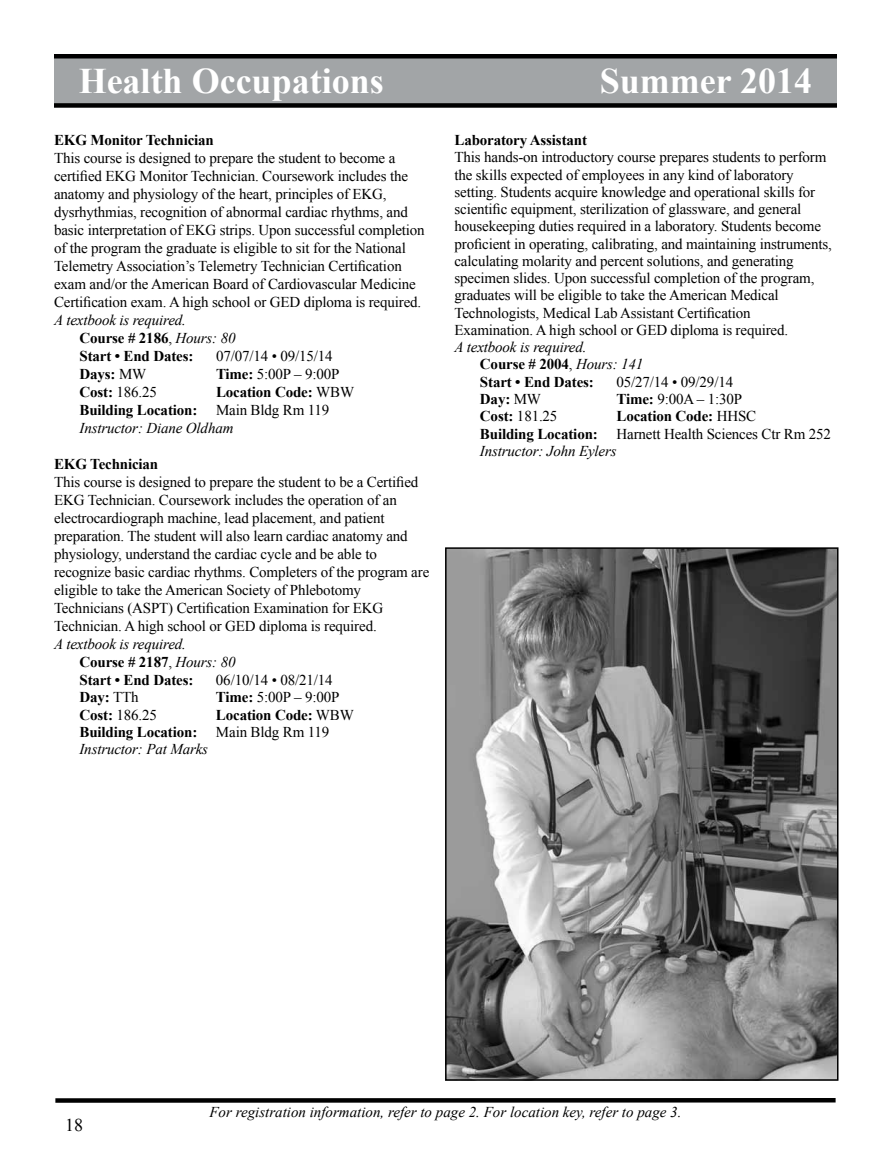
<style>
.page{position:relative;width:891px;height:1161px;background:#fff}
.page>*{position:absolute;margin:0;border:0;box-sizing:border-box;transform-origin:0 0}
.t1{font:700 36px "Times New Roman";color:#fff}
.t2{font:18px "Times New Roman";color:#000}
.t3{font:15px/18px "Times New Roman";letter-spacing:-.01em;color:#000}
.t4{font:italic 15px/18px "Times New Roman";letter-spacing:-.01em;color:#000}
.t5{font:700 15px/18px "Times New Roman";letter-spacing:-.01em;color:#000}
.s1{font-weight:700;font-style:normal}
.s2{font-style:normal}
.s3{font-weight:400}
.s4{font-weight:700}
.s5{font-weight:400;font-style:italic}
.s6{font-style:italic}
</style>
<div class="page">
<div style="left:55px;top:1098px;width:781px;height:5px;background:#000"></div>
<div style="left:54px;top:54px;width:783px;height:50px;background:#a2a5a7"></div>
<hr style="left:54px;top:54px;width:783px;height:4px;background:#000">
<div style="left:54px;top:103px;width:783px;height:5px;background:#000"></div>
<img style="left:448px;top:550px;width:388px;height:528px">
<div style="left:445px;top:547px;width:394px;height:534px;border:2px solid #000"></div>
<h1 class="t1" style="left:79px;top:56px;width:307px">Health Occupations</h1>
<h1 class="t1" style="left:600px;top:56px;width:214px">Summer 2014</h1>
<p class="t5" style="left:54px;top:131px;width:161px">EKG Monitor Technician</p>
<p class="t3" style="left:54px;top:149px;width:372px">This course is designed to prepare the student to become a certified EKG Monitor Technician. Coursework includes the anatomy and physiology of the heart, principles of EKG, dysrhythmias, recognition of abnormal cardiac rhythms, and basic interpretation of EKG strips. Upon successful completion of the program the graduate is eligible to sit for the National Telemetry Association’s Telemetry Technician Certification exam and/or the American Board of Cardiovascular Medicine Certification exam. A high school or GED diploma is required.</p>
<p class="t4" style="left:80px;top:311px;width:158px;text-indent:-26px">A textbook is required.<br><span class="s1">Course # 2186</span><span class="s2">,</span> Hours: 80<br><span class="s1">Start • End Dates:</span></p>
<p class="t3" style="left:216px;top:347px;width:118px">07/07/14 • 09/15/14</p>
<p class="t5" style="left:80px;top:365px;width:68px">Days: <span class="s3">MW</span></p>
<p class="t3" style="left:216px;top:365px;width:125px"><span class="s4">Time:</span> 5:00P – 9:00P</p>
<p class="t3" style="left:80px;top:383px;width:79px"><span class="s4">Cost:</span> 186.25</p>
<p class="t5" style="left:80px;top:383px;width:276px;text-indent:137px">Location Code: <span class="s3">WBW<br></span>Building Location: <span class="s3">Main Bldg Rm 119<br></span><span class="s5">Instructor: Diane Oldham</span></p>
<p class="t5" style="left:54px;top:455px;width:106px">EKG Technician</p>
<p class="t3" style="left:54px;top:473px;width:377px">This course is designed to prepare the student to be a Certified EKG Technician. Coursework includes the operation of an electrocardiograph machine, lead placement, and patient preparation. The student will also learn cardiac anatomy and physiology, understand the cardiac cycle and be able to recognize basic cardiac rhythms. Completers of the program are eligible to take the American Society of Phlebotomy Technicians (ASPT) Certification Examination for EKG Technician. A high school or GED diploma is required.</p>
<p class="t4" style="left:79px;top:635px;width:158px;text-indent:-25px">A textbook is required.<br><span class="s1">Course # 2187</span><span class="s2">,</span> Hours: 80<br><span class="s1">Start • End Dates:</span></p>
<p class="t3" style="left:216px;top:671px;width:118px">06/10/14 • 08/21/14</p>
<p class="t5" style="left:79px;top:688px;width:61px">Day: <span class="s3">TTh</span></p>
<p class="t3" style="left:216px;top:688px;width:125px"><span class="s4">Time:</span> 5:00P – 9:00P</p>
<p class="t3" style="left:79px;top:705px;width:79px"><span class="s4">Cost:</span> 186.25</p>
<p class="t5" style="left:79px;top:706px;width:276px;line-height:17.2px;text-indent:137px">Location Code: <span class="s3">WBW<br></span>Building Location: <span class="s3">Main Bldg Rm 119<br></span><span class="s5">Instructor: Pat Marks</span></p>
<p class="t5" style="left:454px;top:131px;width:134px">Laboratory Assistant</p>
<p class="t3" style="left:454px;top:149px;width:379px;line-height:17.2px">This hands-on introductory course prepares students to perform the skills expected of employees in any kind of laboratory setting. Students acquire knowledge and operational skills for scientific equipment, sterilization of glassware, and general housekeeping duties required in a laboratory. Students become proficient in operating, calibrating, and maintaining instruments, calculating molarity and percent solutions, and generating specimen slides. Upon successful completion of the program, graduates will be eligible to take the American Medical Technologists, Medical Lab Assistant Certification Examination. A high school or GED diploma is required.</p>
<p class="t4" style="left:480px;top:338px;width:165px;line-height:17.2px;text-indent:-26px">A textbook is required.<br><span class="s1">Course # 2004</span><span class="s2">,</span> Hours: 141<br><span class="s1">Start • End Dates:</span></p>
<p class="t3" style="left:616px;top:372px;width:118px">05/27/14 • 09/29/14</p>
<p class="t5" style="left:480px;top:390px;width:63px">Day: <span class="s3">MW</span></p>
<p class="t3" style="left:616px;top:390px;width:127px"><span class="s4">Time:</span> 9:00A – 1:30P</p>
<p class="t3" style="left:480px;top:407px;width:79px"><span class="s4">Cost:</span> 181.25</p>
<p class="t3" style="left:480px;top:407px;width:353px;text-indent:136px"><span class="s4">Location Code:</span> HHSC<br><span class="s4">Building Location:</span> Harnett Health Sciences Ctr Rm 252<br><span class="s6">Instructor: John Eylers</span></p>
<p class="t2" style="left:65px;top:1113px;width:19px">18</p>
<p class="t4" style="left:209px;top:1103px;width:474px">For registration information, refer to page 2. For location key, refer to page 3.</p>
</div>
